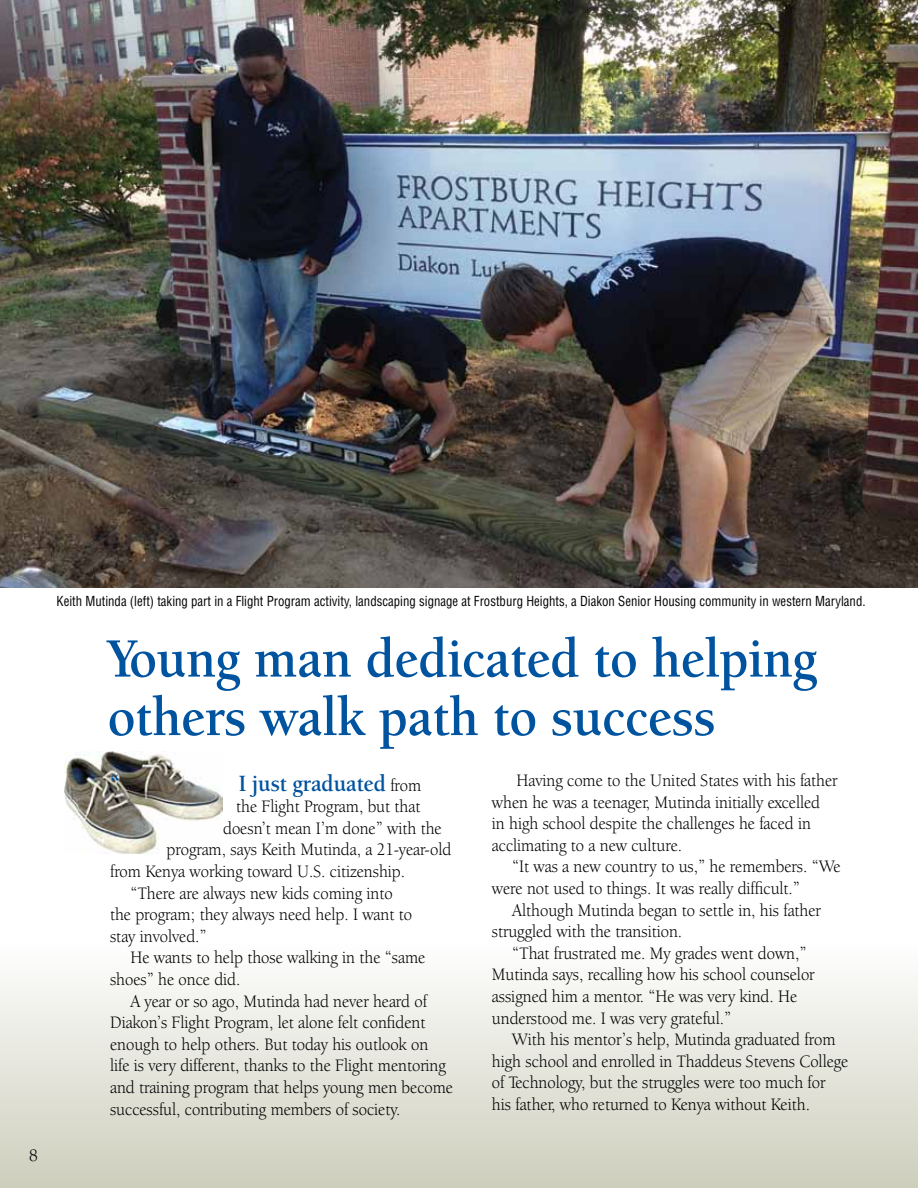
<style>
.page{position:relative;width:918px;height:1188px;background:#fff}
.page>*{position:absolute;margin:0;border:0;box-sizing:border-box;transform-origin:0 0}
.t1{font:700 57px/58.5px "Berkeley Oldstyle IT Cby BT";color:#00539f;scale:.94 1}
.t2{font:700 24px "Berkeley Oldstyle IT Cby BT";color:#00539f;scale:.94 1}
.t3{font:18px/21.6px "Berkeley Oldstyle IT Cby BT";color:#000;scale:.94 1}
.t4{font:condensed 13.5px "Helvetica LT Std";color:#000;scale:.95 1}
.s1{font-weight:400;font-size:18px;color:#000}
</style>
<div class="page">
<div style="left:0;top:944px;width:918px;height:244px;background:linear-gradient(to bottom,#fefefe,#cdcebc)"></div>
<img style="left:64px;top:751px;width:159px;height:103px">
<img style="left:0;top:0;width:918px;height:588px">
<p class="t3" style="left:29px;top:1144px;width:11px">8</p>
<p class="t4" style="left:57px;top:593px;width:853px">Keith Mutinda (left) taking part in a Flight Program activity, landscaping signage at Frostburg Heights, a Diakon Senior Housing community in western Maryland.</p>
<h1 class="t1" style="left:108px;top:628px;width:756px">Young man dedicated to helping others walk path to success</h1>
<h2 class="t2" style="left:110px;top:769px;width:12px">“</h2>
<h2 class="t2" style="left:239px;top:769px;width:196px">I just graduated <span class="s1">from</span></h2>
<p class="t3" style="left:236px;top:796px;width:197px">the Flight Program, but that</p>
<p class="t3" style="left:223px;top:817px;width:234px">doesn’t mean I’m done” with the</p>
<p class="t3" style="left:167px;top:839px;width:304px">program, says Keith Mutinda, a 21-year-old</p>
<p class="t3" style="left:110px;top:860px;width:315px">from Kenya working toward U.S. citizenship.</p>
<p class="t3" style="left:130px;top:882px;width:281px">“There are always new kids coming into</p>
<p class="t3" style="left:110px;top:904px;width:323px">the program; they always need help. I want to</p>
<p class="t3" style="left:110px;top:925px;width:104px">stay involved.”</p>
<p class="t3" style="left:130px;top:947px;width:315px">He wants to help those walking in the “same</p>
<p class="t3" style="left:110px;top:968px;width:140px">shoes” he once did.</p>
<p class="t3" style="left:130px;top:990px;width:317px">A year or so ago, Mutinda had never heard of</p>
<p class="t3" style="left:110px;top:1012px;width:337px">Diakon’s Flight Program, let alone felt confident</p>
<p class="t3" style="left:110px;top:1033px;width:340px">enough to help others. But today his outlook on</p>
<p class="t3" style="left:110px;top:1055px;width:359px">life is very different, thanks to the Flight mentoring</p>
<p class="t3" style="left:110px;top:1076px;width:366px">and training program that helps young men become</p>
<p class="t3" style="left:110px;top:1098px;width:310px">successful, contributing members of society.</p>
<p class="t3" style="left:492px;top:769px;width:369px;text-indent:25px">Having come to the United States with his father when he was a teenager, Mutinda initially excelled in high school despite the challenges he faced in acclimating to a new culture.</p>
<p class="t3" style="left:492px;top:856px;width:372px;text-indent:20px">“It was a new country to us,” he remembers. “We were not used to things. It was really difficult.”</p>
<p class="t3" style="left:492px;top:899px;width:351px;text-indent:20px">Although Mutinda began to settle in, his father struggled with the transition.</p>
<p class="t3" style="left:492px;top:942px;width:345px;text-indent:20px">“That frustrated me. My grades went down,” Mutinda says, recalling how his school counselor assigned him a mentor. “He was very kind. He understood me. I was very grateful.”</p>
<p class="t3" style="left:492px;top:1029px;width:381px;text-indent:20px">With his mentor’s help, Mutinda graduated from high school and enrolled in Thaddeus Stevens College of Technology, but the struggles were too much for his father, who returned to Kenya without Keith.</p>
</div>
